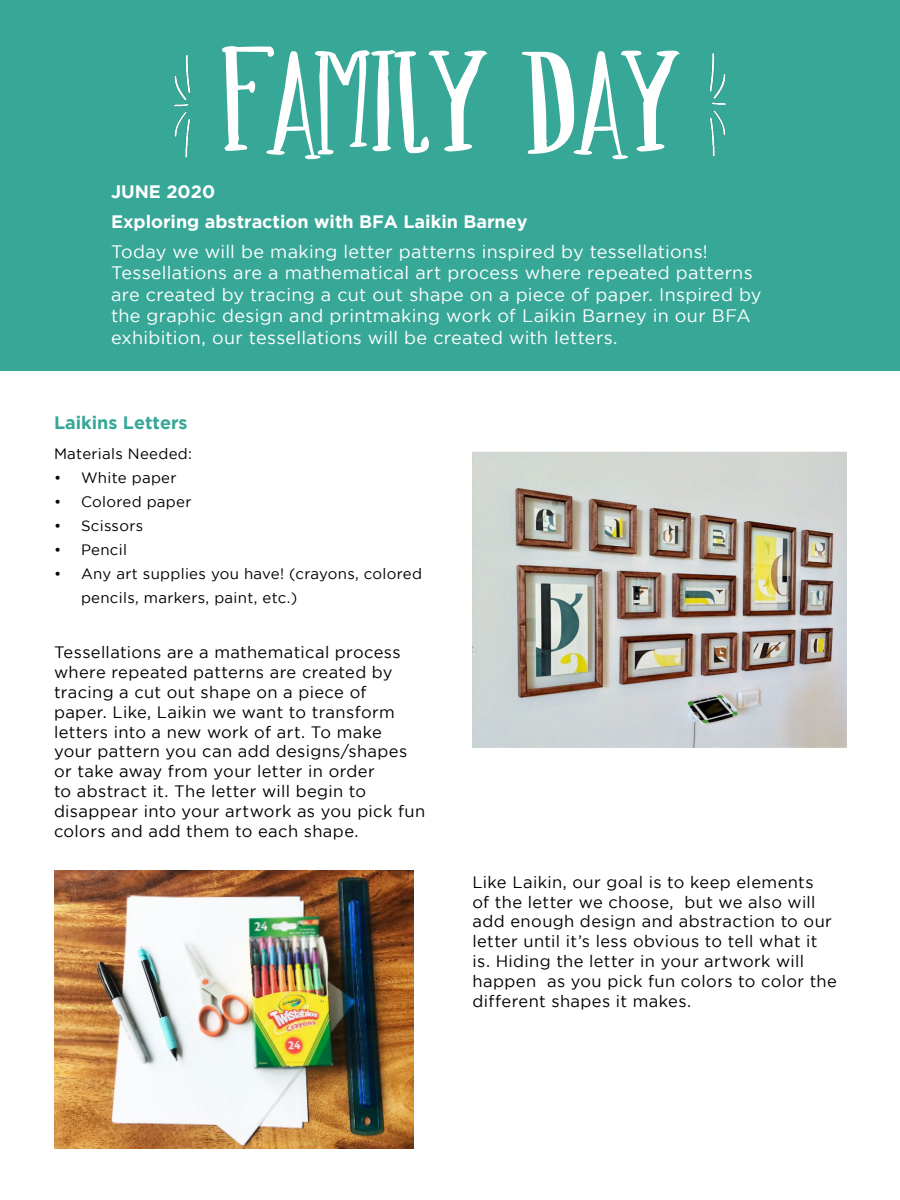
<style>
.page{position:relative;width:900px;height:1200px;background:#fff}
.page>*{position:absolute;margin:0;border:0;box-sizing:border-box;transform-origin:0 0}
.t1{font:199.5px "Hopscotch";color:#fff}
.t2{font:18px/21.6px "Gotham";letter-spacing:.015em;color:#fff}
.t3{font:700 18px/30px "Gotham";color:#fff}
.t4{font:700 18px "Gotham";color:#37a797}
.t5{font:16.5px/19.8px "Gotham";letter-spacing:.025em;color:#000}
.t6{font:15px/24px "Gotham";letter-spacing:.02em;color:#000}
</style>
<div class="page">
<div style="left:0;top:0;width:900px;height:370px;background:#37a797"></div>
<img style="left:54px;top:870px;width:360px;height:279px">
<img style="left:472px;top:451px;width:374px;height:297px">
<img style="left:174px;top:55px;width:17px;height:103px">
<img style="left:709px;top:53px;width:17px;height:104px">
<h1 class="t1" style="left:222px;top:15px;width:457px">FAMILY DAY</h1>
<p class="t3" style="left:111px;top:176px;width:418px">JUNE 2020<br>Exploring abstraction with BFA Laikin Barney</p>
<p class="t2" style="left:111px;top:240px;width:652px">Today we will be making letter patterns inspired by tessellations!<br>Tessellations are a mathematical art process where repeated patterns are created by tracing a cut out shape on a piece of paper. Inspired by the graphic design and printmaking work of Laikin Barney in our BFA exhibition, our tessellations will be created with letters.</p>
<p class="t4" style="left:54px;top:412px;width:135px">Laikins Letters</p>
<p class="t6" style="left:54px;top:441px;width:139px">Materials Needed:</p>
<p class="t6" style="left:54px;top:465px;width:124px">• White paper</p>
<p class="t6" style="left:54px;top:489px;width:139px">• Colored paper</p>
<p class="t6" style="left:54px;top:513px;width:91px">• Scissors</p>
<p class="t6" style="left:54px;top:537px;width:75px">• Pencil</p>
<p class="t6" style="left:81px;top:561px;width:343px;text-indent:-27px">• Any art supplies you have! (crayons, colored pencils, markers, paint, etc.)</p>
<p class="t5" style="left:54px;top:642px;width:373px">Tessellations are a mathematical process where repeated patterns are created by tracing a cut out shape on a piece of<br>paper. Like, Laikin we want to transform letters into a new work of art. To make<br>your pattern you can add designs/shapes or take away from your letter in order<br>to abstract it. The letter will begin to disappear into your artwork as you pick fun colors and add them to each shape.</p>
<p class="t5" style="left:473px;top:872px;width:366px">Like Laikin, our goal is to keep elements<br>of the letter we choose, but we also will add enough design and abstraction to our letter until it’s less obvious to tell what it is. Hiding the letter in your artwork will happen as you pick fun colors to color the different shapes it makes.</p>
</div>
